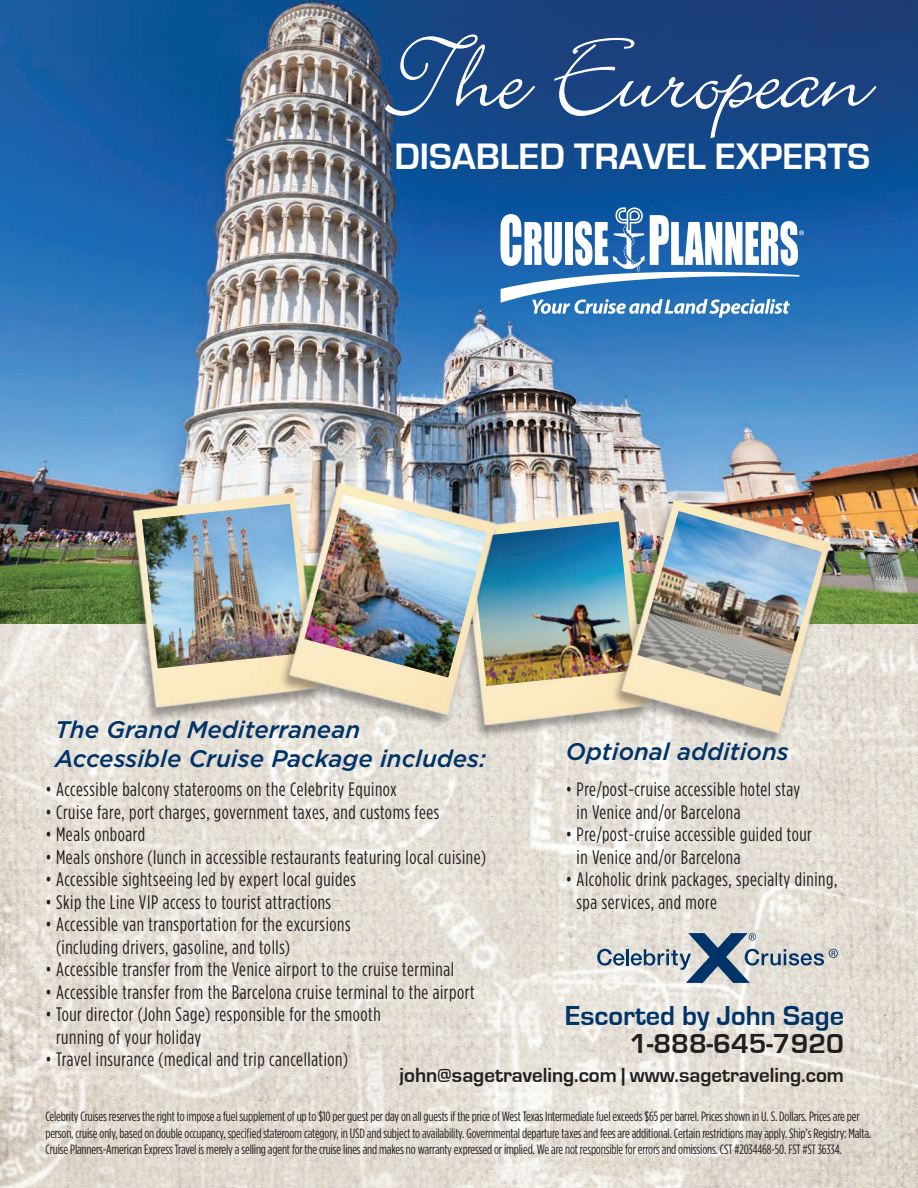
<style>
.page{position:relative;width:918px;height:1188px;background:#fff}
.page>*{position:absolute;margin:0;border:0;box-sizing:border-box;transform-origin:0 0}
.t1{font:115.5px "Bickley Script";color:#fff}
.t2{font:700 37.95px "Eurostile";color:#fff}
.t3{font:700 28.35px "Eurostile";color:#003367}
.t4{font:700 28.35px "Eurostile";color:#231f20}
.t5{font:italic 500 24px/28.5px "Gotham HTF";color:#003367}
.t6{font:700 21px "Eurostile";color:#231f20}
.t7{font:condensed 19.5px/22.5px "Gotham HTF";letter-spacing:.03em;color:#231f20}
.t8{font:condensed 13.5px/16.5px "Gotham HTF";letter-spacing:-.01em;color:#231f20}
</style>
<div class="page">
<img style="left:0;top:623px;width:918px;height:565px">
<img style="left:0;top:0;width:918px;height:623px">
<svg style="left:385px;top:34px;width:150px;height:82px;background:#2b568e"></svg>
<svg style="left:554px;top:38px;width:323px;height:101px;background:#264d88"></svg>
<img style="left:95px;top:455px;width:140px;height:277px">
<img style="left:142px;top:504px;width:93px;height:164px">
<img style="left:555px;top:473px;width:13px;height:277px">
<img style="left:555px;top:522px;width:13px;height:164px">
<img style="left:568px;top:448px;width:321px;height:327px">
<img style="left:637px;top:511px;width:185px;height:185px">
<img style="left:235px;top:431px;width:320px;height:326px">
<img style="left:304px;top:494px;width:183px;height:184px">
<svg style="left:500px;top:207px;width:304px;height:111px"></svg>
<svg style="left:597px;top:949px;width:28px;height:17px"></svg>
<hr style="left:626px;top:949px;width:3px;height:16px;background:#003367">
<svg style="left:631px;top:933px;width:207px;height:50px;background:#afb7bd"></svg>
<p class="t1" style="left:389px;top:20px;width:481px">The European</p>
<p class="t2" style="left:394px;top:136px;width:477px">DISABLED TRAVEL EXPERTS</p>
<p class="t5" style="left:55px;top:715px;width:433px">The Grand Mediterranean<br>Accessible Cruise Package includes:</p>
<p class="t5" style="left:566px;top:737px;width:224px">Optional additions</p>
<p class="t7" style="left:577px;top:778px;width:225px;text-indent:-11px">• Pre/post-cruise accessible hotel stay in Venice and/or Barcelona</p>
<p class="t7" style="left:577px;top:823px;width:237px;text-indent:-11px">• Pre/post-cruise accessible guided tour in Venice and/or Barcelona</p>
<p class="t7" style="left:577px;top:868px;width:262px;text-indent:-11px">• Alcoholic drink packages, specialty dining, spa services, and more</p>
<p class="t7" style="left:45px;top:778px;width:353px">• Accessible balcony staterooms on the Celebrity Equinox</p>
<p class="t7" style="left:45px;top:800px;width:395px">• Cruise fare, port charges, government taxes, and customs fees</p>
<p class="t7" style="left:45px;top:823px;width:101px">• Meals onboard</p>
<p class="t7" style="left:45px;top:845px;width:442px">• Meals onshore (lunch in accessible restaurants featuring local cuisine)</p>
<p class="t7" style="left:45px;top:868px;width:312px">• Accessible sightseeing led by expert local guides</p>
<p class="t7" style="left:45px;top:890px;width:287px">• Skip the Line VIP access to tourist attractions</p>
<p class="t7" style="left:56px;top:913px;width:296px;text-indent:-11px">• Accessible van transportation for the excursions (including drivers, gasoline, and tolls)</p>
<p class="t7" style="left:45px;top:958px;width:410px">• Accessible transfer from the Venice airport to the cruise terminal</p>
<p class="t7" style="left:45px;top:980px;width:431px">• Accessible transfer from the Barcelona cruise terminal to the airport</p>
<p class="t7" style="left:56px;top:1003px;width:326px;text-indent:-11px">• Tour director (John Sage) responsible for the smooth running of your holiday</p>
<p class="t7" style="left:45px;top:1048px;width:304px">• Travel insurance (medical and trip cancellation)</p>
<p class="t3" style="left:565px;top:1000px;width:281px">Escorted by John Sage</p>
<p class="t4" style="left:629px;top:1029px;width:216px">1-888-645-7920</p>
<p class="t6" style="left:400px;top:1063px;width:446px">john@sagetraveling.com | www.sagetraveling.com</p>
<p class="t8" style="left:45px;top:1108px;width:827px">Celebrity Cruises reserves the right to impose a fuel supplement of up to $10 per guest per day on all guests if the price of West Texas Intermediate fuel exceeds $65 per barrel. Prices shown in U. S. Dollars. Prices are per person, cruise only, based on double occupancy, specified stateroom category, in USD and subject to availability. Governmental departure taxes and fees are additional. Certain restrictions may apply. Ship’s Registry: Malta.<br>Cruise Planners-American Express Travel is merely a selling agent for the cruise lines and makes no warranty expressed or implied. We are not responsible for errors and omissions. CST #2034468-50. FST #ST 36334.</p>
</div>
